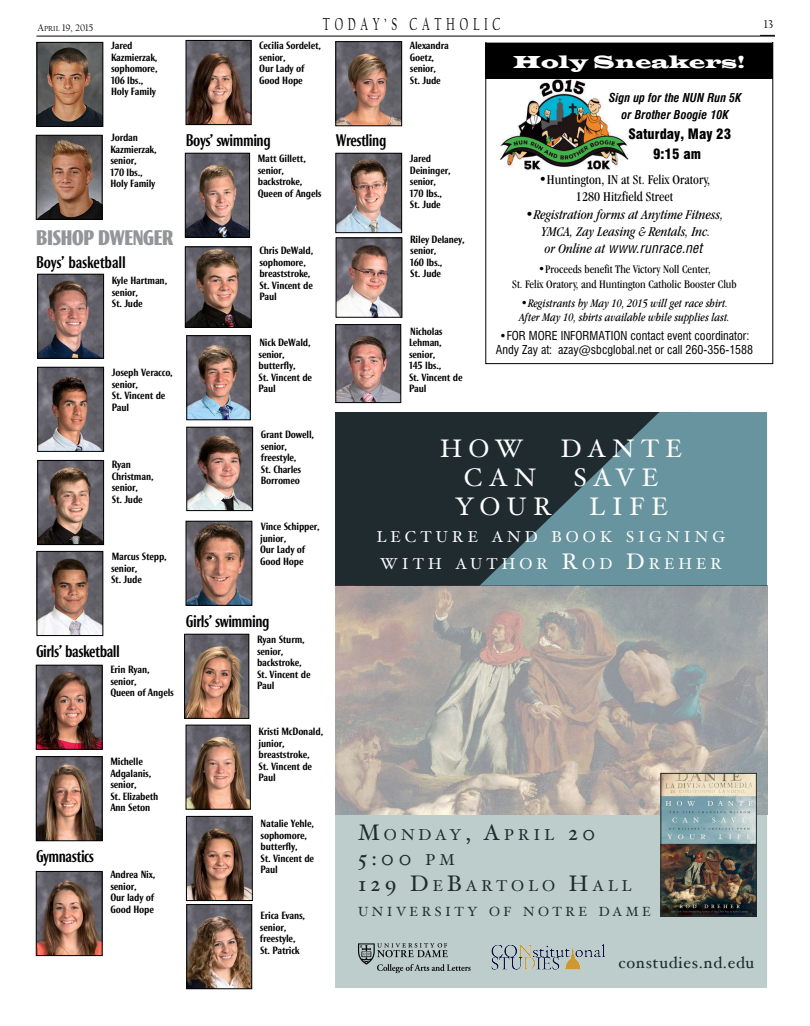
<style>
.page{position:relative;width:810px;height:1026px;background:#fff}
.page>*{position:absolute;margin:0;border:0;box-sizing:border-box;transform-origin:0 0}
.t1{font:25.4px/29px "Hoefler Text";letter-spacing:.255em;color:#fff;text-align:center}
.t2{font:22.5px "Hoefler Text";color:#202b2f}
.brief_head{font:900 20px "Roxy";letter-spacing:-.01em;color:#939598}
.t3{font:18px "FB Californian";letter-spacing:.4em;color:#000;scale:.65 1}
.t4{font:18px "Latin Wid D";color:#fff}
.t5{font:16.5px "Hoefler Text";letter-spacing:.04em;color:#202b2f}
.Brief_headline{font:500 16px "Roxy";letter-spacing:-.03em;color:#000}
.Brief_headline-2{font:500 16px "Roxy";letter-spacing:-.01em;color:#000}
.t6{font:15.8px/27px "Hoefler Text";letter-spacing:.255em;color:#fff}
.t7{font:15.8px "Hoefler Text";letter-spacing:.255em;color:#202b2f}
.t8{font:italic condensed 14px/17.1px "Garamond IT Cby BT";color:#000;text-align:center}
.t9{font:condensed 14px/16.8px "Garamond IT Cby BT";color:#000;text-align:center}
.t10{font:900 condensed 14px/20.1px "Swiss 721 BT";color:#000;text-align:center}
.t11{font:13.3px "Hoefler Text";letter-spacing:.255em;color:#202b2f}
.t12{font:condensed 12px/14px "Swiss 721 BT";color:#000;text-align:center}
.t13{font:condensed 12px/14.4px "Garamond IT Cby BT";color:#000;text-align:center}
.t14{font:italic condensed 12px/14px "Garamond IT Cby BT";color:#000}
.t15{font:italic 700 condensed 12px/17.4px "Swiss 721 BT";color:#000;text-align:center}
.t16{font:12px "FB Californian";color:#000}
.cutlinesmall{font:500 10px/11.5px "Roxy";letter-spacing:-.015em;color:#000;scale:1.12 1}
.t17{font:10px "FB Californian";color:#000}
.s1{font-size:7.5px}
.s2{font-style:normal}
.s3{font-family:"Helvetica"}
.s4{font-size:22.5px}
.s5{font-size:15.8px}
</style>
<div class="page">
<hr style="left:36px;top:36px;width:739px;height:1px;background:#000">
<svg style="left:760px;top:35px;width:15px;height:1px"></svg>
<img style="left:39px;top:44px;width:62px;height:81px">
<div style="left:37px;top:42px;width:66px;height:85px;border:1px solid #000"></div>
<img style="left:38px;top:137px;width:62px;height:81px">
<div style="left:36px;top:135px;width:66px;height:85px;border:1px solid #000"></div>
<img style="left:39px;top:276px;width:63px;height:81px">
<div style="left:37px;top:274px;width:67px;height:85px;border:1px solid #000"></div>
<img style="left:39px;top:369px;width:63px;height:81px">
<div style="left:37px;top:367px;width:67px;height:85px;border:1px solid #000"></div>
<img style="left:38px;top:758px;width:62px;height:81px">
<div style="left:36px;top:756px;width:66px;height:85px;border:1px solid #000"></div>
<img style="left:39px;top:462px;width:63px;height:81px">
<div style="left:37px;top:460px;width:67px;height:85px;border:1px solid #000"></div>
<img style="left:39px;top:553px;width:62px;height:81px">
<div style="left:37px;top:551px;width:66px;height:85px;border:1px solid #000"></div>
<img style="left:38px;top:667px;width:62px;height:81px">
<div style="left:36px;top:665px;width:66px;height:85px;border:1px solid #000"></div>
<img style="left:188px;top:42px;width:61px;height:81px">
<div style="left:186px;top:40px;width:65px;height:85px;border:1px solid #000"></div>
<img style="left:188px;top:337px;width:61px;height:81px">
<div style="left:186px;top:335px;width:65px;height:85px;border:1px solid #000"></div>
<img style="left:187px;top:155px;width:61px;height:81px">
<div style="left:185px;top:153px;width:65px;height:85px;border:1px solid #000"></div>
<img style="left:187px;top:249px;width:62px;height:77px">
<div style="left:185px;top:247px;width:66px;height:81px;border:1px solid #000"></div>
<img style="left:188px;top:429px;width:63px;height:80px">
<div style="left:186px;top:427px;width:67px;height:84px;border:1px solid #000"></div>
<img style="left:188px;top:523px;width:62px;height:81px">
<div style="left:186px;top:521px;width:66px;height:85px;border:1px solid #000"></div>
<img style="left:186px;top:636px;width:61px;height:81px">
<div style="left:184px;top:634px;width:65px;height:85px;border:1px solid #000"></div>
<img style="left:188px;top:727px;width:61px;height:80px">
<div style="left:186px;top:725px;width:65px;height:84px;border:1px solid #000"></div>
<img style="left:188px;top:818px;width:63px;height:81px">
<div style="left:186px;top:816px;width:67px;height:85px;border:1px solid #000"></div>
<img style="left:188px;top:906px;width:62px;height:81px">
<div style="left:186px;top:904px;width:66px;height:85px;border:1px solid #000"></div>
<img style="left:38px;top:873px;width:62px;height:81px">
<div style="left:36px;top:871px;width:66px;height:85px;border:1px solid #000"></div>
<img style="left:338px;top:43px;width:62px;height:81px">
<div style="left:336px;top:41px;width:66px;height:85px;border:1px solid #000"></div>
<img style="left:338px;top:155px;width:62px;height:76px">
<div style="left:336px;top:153px;width:66px;height:80px;border:1px solid #000"></div>
<img style="left:338px;top:240px;width:62px;height:76px">
<div style="left:336px;top:238px;width:66px;height:80px;border:1px solid #000"></div>
<img style="left:338px;top:326px;width:61px;height:75px">
<div style="left:336px;top:324px;width:65px;height:79px;border:1px solid #000"></div>
<div style="left:335px;top:412px;width:59px;height:174px;background:#202b2f"></div>
<div style="left:335px;top:814px;width:432px;height:174px;background:#bdcdcc"></div>
<svg style="left:394px;top:412px;width:373px;height:174px;background:#46626a"></svg>
<img style="left:335px;top:586px;width:432px;height:228px">
<img style="left:663px;top:775px;width:92px;height:139px">
<div style="left:661px;top:773px;width:96px;height:143px;border:1px solid #202b2f"></div>
<img style="left:486px;top:933px;width:135px;height:42px">
<img style="left:358px;top:944px;width:120px;height:30px">
<svg style="left:485px;top:79px;width:288px;height:285px"></svg>
<div style="left:492px;top:45px;width:59px;height:101px;background:#fff"></div>
<img style="left:500px;top:79px;width:129px;height:93px">
<div style="left:485px;top:43px;width:288px;height:36px;background:#000"></div>
<p class="t17" style="left:37px;top:23px;width:57px">A<span class="s1">pril</span> 19, 2015</p>
<h3 class="t3" style="left:323px;top:15px;width:275px">TODAY’S CATHOLIC</h3>
<p class="t16" style="left:764px;top:18px;width:11px">13</p>
<p class="cutlinesmall" style="left:111px;top:40px;width:43px">Jared<br>Kazmierzak, sophomore,<br>106 lbs.,<br>Holy Family</p>
<p class="cutlinesmall" style="left:110px;top:132px;width:43px">Jordan<br>Kazmierzak, senior,<br>170 lbs.,<br>Holy Family</p>
<p class="cutlinesmall" style="left:259px;top:40px;width:57px">Cecilia Sordelet, senior,<br>Our Lady of<br>Good Hope</p>
<p class="cutlinesmall" style="left:410px;top:40px;width:36px">Alexandra<br>Goetz, senior,<br>St. Jude</p>
<p class="t4" style="left:513px;top:50px;width:234px">Holy Sneakers!</p>
<p class="t15" style="left:609px;top:89px;width:134px">Sign up for the NUN Run 5K or Brother Boogie 10K</p>
<p class="t10" style="left:628px;top:123px;width:104px">Saturday, May 23<br>9:15 am</p>
<p class="Brief_headline" style="left:186px;top:130px;width:87px">Boys’ swimming</p>
<p class="cutlinesmall" style="left:258px;top:153px;width:58px">Matt Gillett, senior, backstroke,<br>Queen of Angels</p>
<p class="Brief_headline" style="left:336px;top:130px;width:52px">Wrestling</p>
<p class="cutlinesmall" style="left:410px;top:153px;width:38px">Jared<br>Deininger, senior,<br>170 lbs.,<br>St. Jude</p>
<p class="cutlinesmall" style="left:410px;top:233px;width:50px">Riley Delaney, senior,<br>160 lbs.,<br>St. Jude</p>
<p class="t9" style="left:539px;top:171px;width:173px">•Huntington, IN at St. Felix Oratory,<br>1280 Hitzfield Street</p>
<p class="t8" style="left:526px;top:206px;width:199px"><span class="s2">•</span>Registration forms at Anytime Fitness,<br>YMCA, Zay Leasing &amp; Rentals, Inc.<br>or Online at <span class="s3">www.runrace.net</span></p>
<p class="t13" style="left:512px;top:262px;width:226px">•Proceeds benefit The Victory Noll Center,<br>St. Felix Oratory, and Huntington Catholic Booster Club</p>
<p class="t14" style="left:519px;top:296px;width:212px"><span class="s2">•</span>Registrants by May 10, 2015 will get race shirt.<br>After May 10, shirts available while supplies last.</p>
<p class="t12" style="left:496px;top:328px;width:259px">•FOR MORE INFORMATION contact event coordinator:<br>Andy Zay at: azay@sbcglobal.net or call 260-356-1588</p>
<p class="brief_head" style="left:36px;top:225px;width:139px">BISHOP DWENGER</p>
<p class="Brief_headline-2" style="left:36px;top:253px;width:91px">Boys’ basketball</p>
<p class="cutlinesmall" style="left:112px;top:275px;width:51px">Kyle Hartman, senior,<br>St. Jude</p>
<p class="cutlinesmall" style="left:259px;top:245px;width:50px">Chris DeWald, sophomore, breaststroke,<br>St. Vincent de<br>Paul</p>
<p class="cutlinesmall" style="left:259px;top:337px;width:49px">Nick DeWald, senior, butterfly,<br>St. Vincent de<br>Paul</p>
<p class="cutlinesmall" style="left:261px;top:429px;width:49px">Grant Dowell, senior, freestyle,<br>St. Charles<br>Borromeo</p>
<p class="cutlinesmall" style="left:260px;top:521px;width:55px">Vince Schipper, junior,<br>Our Lady of<br>Good Hope</p>
<p class="cutlinesmall" style="left:409px;top:325px;width:49px">Nicholas<br>Lehman, senior,<br>145 lbs.,<br>St. Vincent de<br>Paul</p>
<p class="cutlinesmall" style="left:112px;top:367px;width:56px">Joseph Veracco, senior,<br>St. Vincent de<br>Paul</p>
<p class="t1" style="left:440px;top:434px;width:243px">HOW DANTE<br>CAN SAVE<br>YOUR LIFE</p>
<p class="cutlinesmall" style="left:112px;top:459px;width:39px">Ryan<br>Christman, senior,<br>St. Jude</p>
<p class="t6" style="left:377px;top:523px;width:350px">LECTURE AND BOOK SIGNING<br>WITH AUTHOR <span class="s4">R</span>OD <span class="s4">D</span>REHER</p>
<p class="cutlinesmall" style="left:111px;top:551px;width:51px">Marcus Stepp, senior,<br>St. Jude</p>
<p class="Brief_headline" style="left:36px;top:642px;width:85px">Girls’ basketball</p>
<p class="cutlinesmall" style="left:110px;top:664px;width:58px">Erin Ryan, senior,<br>Queen of Angels</p>
<p class="Brief_headline" style="left:36px;top:847px;width:60px">Gymnastics</p>
<p class="cutlinesmall" style="left:110px;top:756px;width:44px">Michelle<br>Adgalanis, senior,<br>St. Elizabeth<br>Ann Seton</p>
<p class="cutlinesmall" style="left:110px;top:869px;width:42px">Andrea Nix, senior,<br>Our lady of<br>Good Hope</p>
<p class="Brief_headline" style="left:186px;top:611px;width:85px">Girls’ swimming</p>
<p class="cutlinesmall" style="left:257px;top:634px;width:49px">Ryan Sturm, senior, backstroke,<br>St. Vincent de<br>Paul</p>
<p class="cutlinesmall" style="left:259px;top:726px;width:59px">Kristi McDonald, junior, breaststroke,<br>St. Vincent de<br>Paul</p>
<p class="cutlinesmall" style="left:261px;top:818px;width:49px">Natalie Yehle, sophomore, butterfly,<br>St. Vincent de<br>Paul</p>
<p class="cutlinesmall" style="left:260px;top:910px;width:42px">Erica Evans, senior, freestyle,<br>St. Patrick</p>
<p class="t7" style="left:358px;top:825px;width:239px"><span class="s4">M</span>ONDAY<span class="s4">, A</span>PRIL <span class="s4">20</span></p>
<p class="t2" style="left:358px;top:844px;width:98px">5:00 <span class="s5">PM</span></p>
<p class="t7" style="left:358px;top:876px;width:275px"><span class="s4">129 D</span>E<span class="s4">B</span>ARTOLO <span class="s4">H</span>ALL</p>
<p class="t11" style="left:358px;top:904px;width:294px">UNIVERSITY OF NOTRE DAME</p>
<p class="t5" style="left:618px;top:952px;width:137px">constudies.nd.edu</p>
</div>
